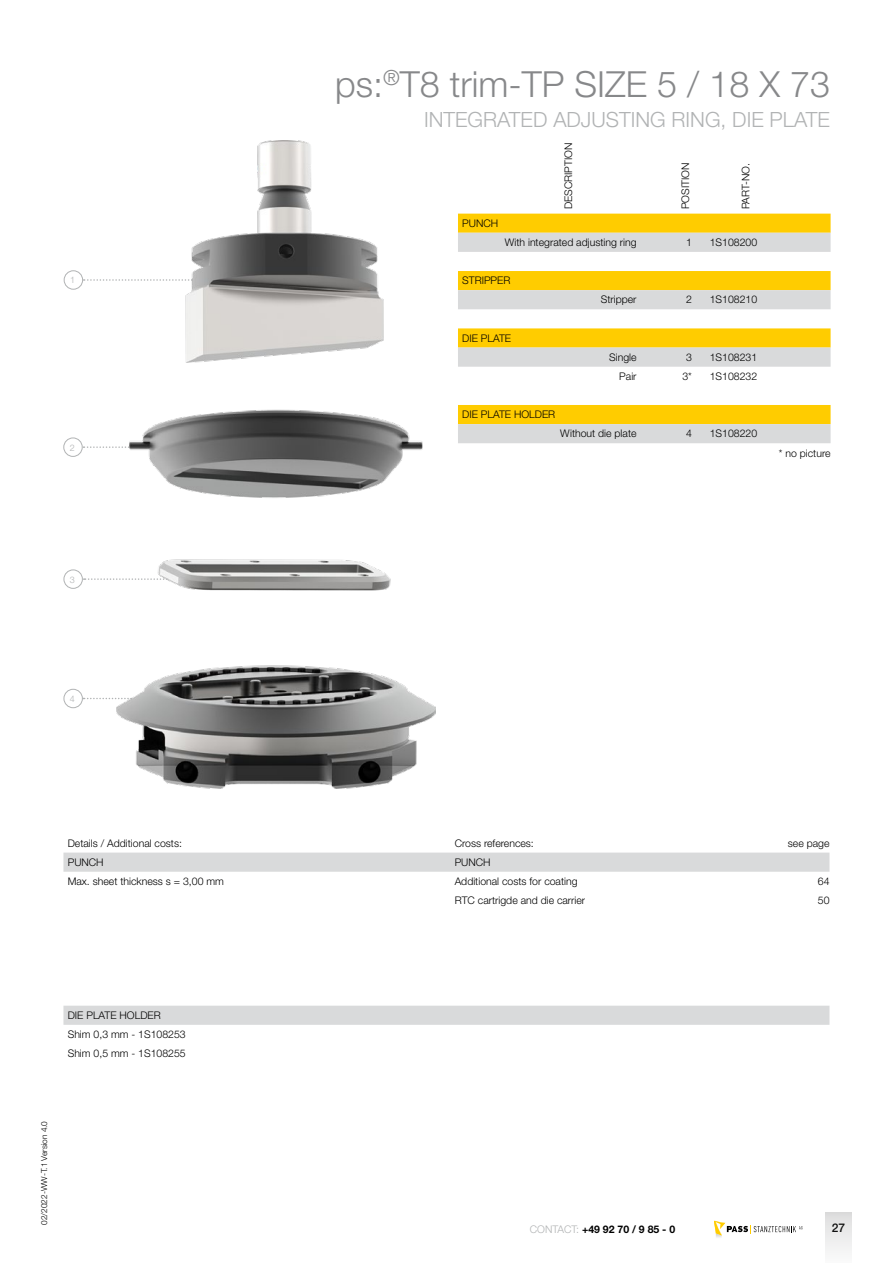
<style>
.page{position:relative;width:893px;height:1263px;background:#fff}
.page>*{position:absolute;margin:0;border:0;box-sizing:border-box;transform-origin:0 0}
.t1{font:300 36px "Helvetica Neue LT Std";color:#87888a}
.t2{font:300 21px "Helvetica Neue LT Std";color:#b1b3b4}
.t3{font:500 12px "Helvetica Neue LT Std";color:#000}
.t4{font:300 10.5px/19.2px "Helvetica Neue LT Std";color:#000}
.t5{font:700 10.5px "Helvetica Neue LT Std";color:#000}
.t6{font:300 9px "Helvetica Neue LT Std";color:#b1b3b4}
.t7{font:300 8.25px "Helvetica Neue LT Std";color:#000}
.s1{font-weight:300;color:#b1b3b4}
</style>
<div class="page">
<svg style="left:714px;top:1221px;width:88px;height:17px"></svg>
<div style="left:826px;top:1212px;width:25px;height:51px;background:linear-gradient(to bottom,#dedede,#fbfbfb)"></div>
<svg style="left:84px;top:279px;width:33px;height:2px"></svg>
<svg style="left:83px;top:446px;width:34px;height:2px"></svg>
<svg style="left:84px;top:578px;width:33px;height:2px"></svg>
<svg style="left:83px;top:698px;width:34px;height:1px"></svg>
<div style="left:64px;top:689px;width:19px;height:19px;border:1px solid #b1b3b4;border-radius:50%"></div>
<div style="left:64px;top:570px;width:19px;height:19px;border:1px solid #b1b3b4;border-radius:50%"></div>
<div style="left:63px;top:438px;width:20px;height:19px;border:1px solid #b1b3b4;border-radius:50%"></div>
<div style="left:64px;top:270px;width:19px;height:19px;border:1px solid #b1b3b4;border-radius:50%"></div>
<img style="left:117px;top:141px;width:319px;height:647px">
<div style="left:458px;top:214px;width:373px;height:19px;background:#fc0"></div>
<svg style="left:458px;top:233px;width:373px;height:210px"></svg>
<svg style="left:63px;top:852px;width:766px;height:173px"></svg>
<p class="t6" style="left:70px;top:275px;width:7px">1</p>
<p class="t6" style="left:70px;top:442px;width:7px">2</p>
<p class="t6" style="left:70px;top:574px;width:7px">3</p>
<p class="t6" style="left:70px;top:693px;width:7px">4</p>
<h1 class="t1" style="left:335px;top:62px;width:496px">ps:<sup>®</sup>T8 trim-TP SIZE 5 / 18 X 73</h1>
<h2 class="t2" style="left:424px;top:107px;width:408px">INTEGRATED ADJUSTING RING, DIE PLATE</h2>
<p class="t4" style="left:559px;top:209px;width:68px;rotate:-90deg">DESCRIPTION</p>
<p class="t4" style="left:676px;top:209px;width:48px;rotate:-90deg">POSITION</p>
<p class="t4" style="left:736px;top:209px;width:47px;rotate:-90deg">PART-NO.</p>
<p class="t4" style="left:462px;top:213px;width:37px">PUNCH</p>
<p class="t4" style="left:505px;top:232px;width:133px">With integrated adjusting ring</p>
<p class="t4" style="left:686px;top:232px;width:7px">1</p>
<p class="t4" style="left:710px;top:232px;width:49px">1S108200</p>
<p class="t4" style="left:462px;top:271px;width:50px">STRIPPER</p>
<p class="t4" style="left:601px;top:290px;width:37px">Stripper</p>
<p class="t4" style="left:686px;top:290px;width:7px">2</p>
<p class="t4" style="left:710px;top:290px;width:49px">1S108210</p>
<p class="t4" style="left:462px;top:328px;width:50px">DIE PLATE</p>
<p class="t4" style="left:609px;top:347px;width:29px">Single</p>
<p class="t4" style="left:686px;top:347px;width:7px">3</p>
<p class="t4" style="left:710px;top:347px;width:49px">1S108231</p>
<p class="t4" style="left:619px;top:366px;width:19px">Pair</p>
<p class="t4" style="left:682px;top:366px;width:11px">3*</p>
<p class="t4" style="left:710px;top:366px;width:49px">1S108232</p>
<p class="t4" style="left:462px;top:405px;width:95px">DIE PLATE HOLDER</p>
<p class="t4" style="left:560px;top:424px;width:78px">Without die plate</p>
<p class="t4" style="left:686px;top:424px;width:7px">4</p>
<p class="t4" style="left:710px;top:424px;width:49px">1S108220</p>
<p class="t4" style="left:779px;top:443px;width:53px">* no picture</p>
<p class="t4" style="left:68px;top:833px;width:116px">Details / Additional costs:</p>
<p class="t4" style="left:455px;top:833px;width:81px">Cross references:</p>
<p class="t4" style="left:788px;top:833px;width:43px">see page</p>
<p class="t4" style="left:68px;top:852px;width:37px">PUNCH</p>
<p class="t4" style="left:455px;top:852px;width:37px">PUNCH</p>
<p class="t4" style="left:68px;top:871px;width:158px">Max. sheet thickness s = 3,00 mm</p>
<p class="t4" style="left:455px;top:871px;width:124px">Additional costs for coating</p>
<p class="t4" style="left:818px;top:871px;width:13px">64</p>
<p class="t4" style="left:455px;top:890px;width:132px">RTC cartrigde and die carrier</p>
<p class="t4" style="left:818px;top:890px;width:13px">50</p>
<p class="t4" style="left:68px;top:1005px;width:120px">DIE PLATE HOLDER<br>Shim 0,3 mm - 1S108253<br>Shim 0,5 mm - 1S108255</p>
<p class="t7" style="left:39px;top:1225px;width:105px;rotate:-90deg">02/2022-WW-T.1 Version 4.0</p>
<p class="t5" style="left:530px;top:1223px;width:147px"><span class="s1">CONTACT:</span> +49 92 70 / 9 85 - 0</p>
<p class="t3" style="left:832px;top:1221px;width:15px">27</p>
</div>
